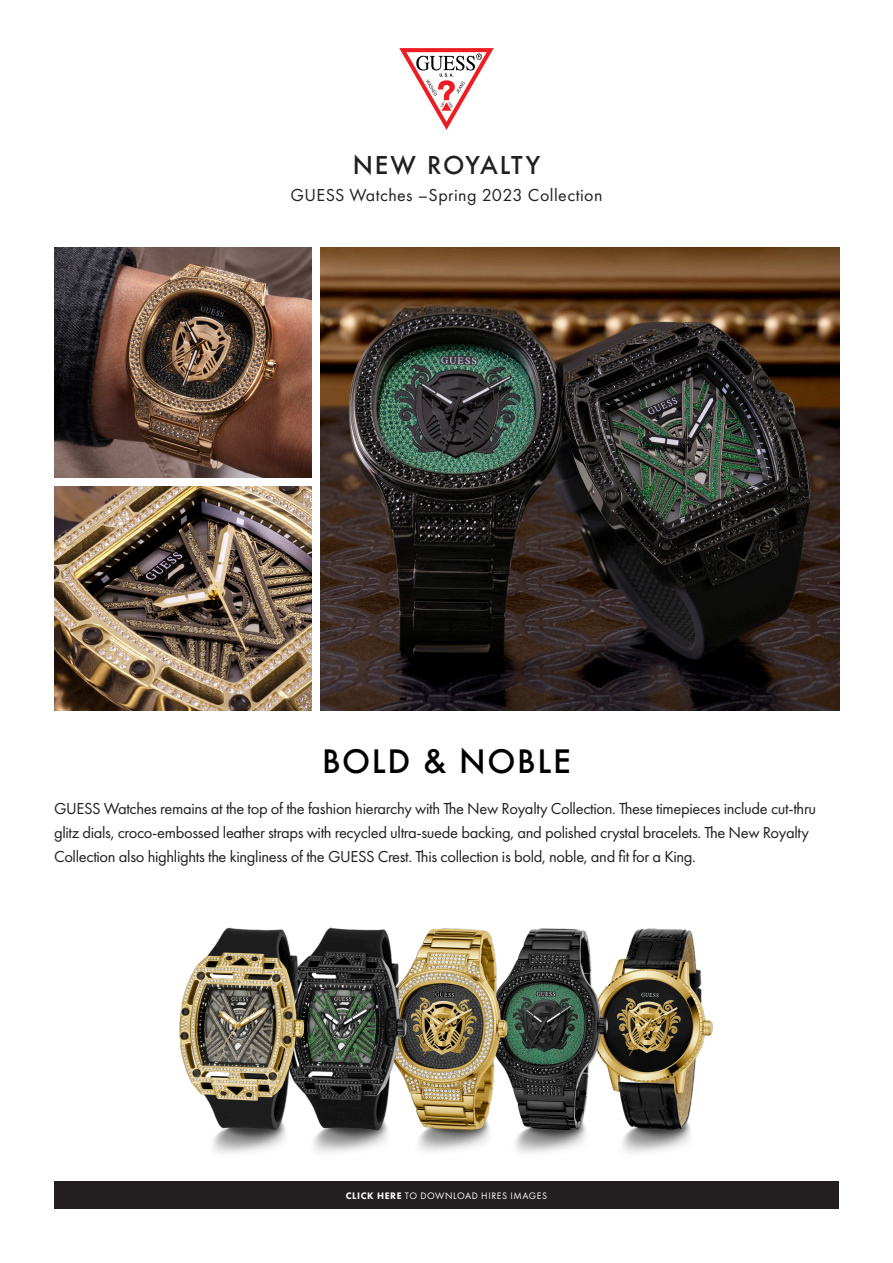
<style>
.page{position:relative;width:893px;height:1263px;background:#fff}
.page>*{position:absolute;margin:0;border:0;box-sizing:border-box;transform-origin:0 0}
.t1{font:500 31.5px "Futura";letter-spacing:.05em;color:#000}
.t2{font:500 24px "Futura";letter-spacing:.07em;color:#231f20}
.t3{font:18px "Futura PT";letter-spacing:.025em;color:#231f20}
.t4{font:16.5px/24px "Futura PT";letter-spacing:-.02em;color:#231f20}
.t5{font:9.75px "Futura PT";letter-spacing:.06em;color:#fff}
.s1{font-weight:800}
</style>
<div class="page">
<img style="left:54px;top:247px;width:785px;height:463px">
<div style="left:54px;top:1181px;width:785px;height:28px;background:#231f20"></div>
<svg style="left:399px;top:48px;width:95px;height:82px"></svg>
<img style="left:623px;top:928px;width:90px;height:225px">
<img style="left:521px;top:928px;width:102px;height:225px">
<img style="left:418px;top:928px;width:103px;height:225px">
<img style="left:316px;top:927px;width:102px;height:226px">
<img style="left:179px;top:927px;width:137px;height:227px">
<div style="left:37px;top:479px;width:279px;height:7px;background:#fff"></div>
<div style="left:312px;top:240px;width:8px;height:477px;background:#fff"></div>
<p class="t2" style="left:353px;top:149px;width:189px">NEW ROYALTY</p>
<p class="t3" style="left:290px;top:184px;width:314px">GUESS Watches –Spring 2023 Collection</p>
<p class="t1" style="left:322px;top:739px;width:250px">BOLD &amp; NOBLE</p>
<p class="t4" style="left:54px;top:797px;width:764px">GUESS Watches remains at the top of the fashion hierarchy with The New Royalty Collection. These timepieces include cut-thru glitz dials, croco-embossed leather straps with recycled ultra-suede backing, and polished crystal bracelets. The New Royalty<br>Collection also highlights the kingliness of the GUESS Crest. This collection is bold, noble, and fit for a King.</p>
<p class="t5" style="left:346px;top:1189px;width:203px"><span class="s1">CLICK HERE</span> TO DOWNLOAD HIRES IMAGES</p>
</div>
